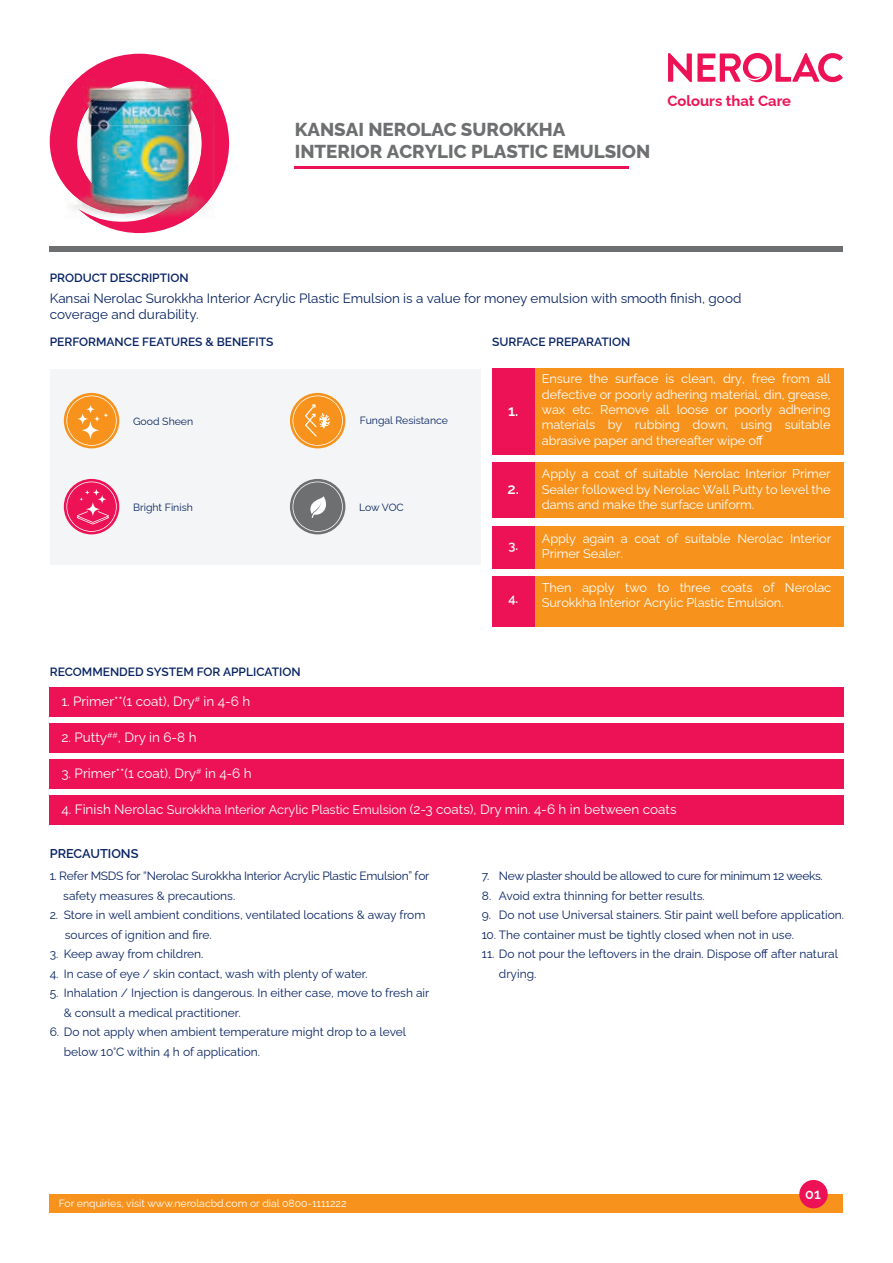
<style>
.page{position:relative;width:893px;height:1263px;background:#fff}
.page>*{position:absolute;margin:0;border:0;box-sizing:border-box;transform-origin:0 0}
.t1{font:800 18.75px/22.2px "Raleway";color:#6d6f70}
.t2{font:600 15px "Raleway";color:#fff}
.t3{font:700 14.85px "Raleway";color:#ed1255}
.t4{font:600 14.25px "Raleway";color:#fff}
.t5{font:13.5px "Raleway";color:#fff}
.t6{font:13.5px/16.2px "Raleway";letter-spacing:-.005em;color:#082362}
.t7{font:12.75px/15.3px "Raleway";letter-spacing:-.005em;color:#fff;text-align:justify}
.t8{font:600 12.75px "Raleway";color:#082362}
.t9{font:600 12.75px "Raleway";color:#fff}
.t10{font:12px/19.5px "Raleway";color:#082362}
.t11{font:12px/19.5px "Raleway";letter-spacing:-.025em;color:#082362}
.t12{font:600 12px "Raleway";color:#082362}
.t13{font:10.5px "Raleway";color:#fff}
.t14{font:10.5px "Raleway";color:#082362}
.s1{font-size:12.75px}
</style>
<div class="page">
<div style="left:50px;top:246px;width:793px;height:6px;background:#6d6f70"></div>
<div style="left:50px;top:1194px;width:793px;height:19px;background:#f7931d"></div>
<div style="left:799px;top:1180px;width:29px;height:28px;background:#ed1255;border-radius:50%"></div>
<svg style="left:668px;top:53px;width:175px;height:29px"></svg>
<svg style="left:50px;top:54px;width:179px;height:179px"></svg>
<hr style="left:295px;top:167px;width:334px;height:2px;background:#ed1255">
<div style="left:50px;top:687px;width:794px;height:30px;background:#ed1255"></div>
<div style="left:50px;top:723px;width:794px;height:30px;background:#ed1255"></div>
<div style="left:50px;top:759px;width:794px;height:30px;background:#ed1255"></div>
<div style="left:50px;top:795px;width:794px;height:30px;background:#ed1255"></div>
<div style="left:492px;top:368px;width:351px;height:87px;background:#f7931d"></div>
<div style="left:492px;top:463px;width:351px;height:55px;background:#f7931d"></div>
<div style="left:492px;top:463px;width:42px;height:55px;background:#ed1255"></div>
<div style="left:492px;top:526px;width:351px;height:43px;background:#f7931d"></div>
<div style="left:492px;top:526px;width:43px;height:43px;background:#ed1255"></div>
<div style="left:492px;top:576px;width:351px;height:50px;background:#f7931d"></div>
<div style="left:492px;top:576px;width:43px;height:50px;background:#ed1255"></div>
<div style="left:492px;top:368px;width:42px;height:87px;background:#ed1255"></div>
<div style="left:50px;top:369px;width:430px;height:196px;background:#f4f5f6"></div>
<div style="left:64px;top:479px;width:55px;height:55px;background:#ed1255;border-radius:50%"></div>
<svg style="left:66px;top:481px;width:51px;height:51px"></svg>
<div style="left:64px;top:393px;width:55px;height:55px;background:#f7931d;border-radius:50%"></div>
<svg style="left:66px;top:395px;width:51px;height:51px"></svg>
<div style="left:290px;top:393px;width:55px;height:55px;background:#f7931d;border-radius:50%"></div>
<svg style="left:293px;top:395px;width:50px;height:51px"></svg>
<div style="left:290px;top:479px;width:55px;height:55px;background:#6d6f70;border-radius:50%"></div>
<svg style="left:293px;top:481px;width:50px;height:51px"></svg>
<img style="left:65px;top:79px;width:150px;height:46px">
<img style="left:115px;top:125px;width:50px;height:47px">
<img style="left:115px;top:172px;width:50px;height:29px">
<img style="left:65px;top:125px;width:50px;height:93px">
<img style="left:165px;top:125px;width:50px;height:93px">
<img style="left:115px;top:201px;width:50px;height:17px">
<p class="t12" style="left:50px;top:268px;width:140px">PRODUCT DESCRIPTION</p>
<h1 class="t1" style="left:295px;top:116px;width:357px">KANSAI NEROLAC SUROKKHA<br>INTERIOR ACRYLIC PLASTIC EMULSION</h1>
<p class="t3" style="left:667px;top:89px;width:125px">Colours that Care</p>
<p class="t6" style="left:50px;top:288px;width:693px">Kansai Nerolac Surokkha Interior Acrylic Plastic Emulsion is a value for money emulsion with smooth finish, good coverage and durability.</p>
<p class="t12" style="left:50px;top:332px;width:225px">PERFORMANCE FEATURES &amp; BENEFITS</p>
<p class="t12" style="left:492px;top:332px;width:140px">SURFACE PREPARATION</p>
<p class="t14" style="left:133px;top:413px;width:62px">Good Sheen</p>
<p class="t14" style="left:360px;top:412px;width:90px">Fungal Resistance</p>
<p class="t14" style="left:133px;top:498px;width:61px">Bright Finish</p>
<p class="t14" style="left:359px;top:498px;width:46px">Low VOC</p>
<p class="t2" style="left:508px;top:399px;width:12px">1.</p>
<p class="t2" style="left:508px;top:476px;width:13px">2.</p>
<p class="t9" style="left:508px;top:535px;width:11px">3.</p>
<p class="t9" style="left:508px;top:588px;width:11px">4.</p>
<p class="t7" style="left:542px;top:370px;width:290px">Ensure the surface is clean, dry, free from all defective or poorly adhering material, din, grease, wax etc. Remove all loose or poorly adhering materials by rubbing down, using suitable abrasive paper and thereafter wipe off</p>
<p class="t7" style="left:542px;top:465px;width:290px">Apply a coat of suitable Nerolac Interior Primer Sealer followed by Nerolac Wall Putty to level the dams and make the surface uniform.</p>
<p class="t7" style="left:542px;top:529px;width:291px">Apply again a coat of suitable Nerolac Interior<br>Primer Sealer.</p>
<p class="t7" style="left:542px;top:578px;width:291px">Then apply two to three coats of Nerolac<br>Surokkha Interior Acrylic Plastic Emulsion.</p>
<p class="t12" style="left:50px;top:662px;width:252px">RECOMMENDED SYSTEM FOR APPLICATION</p>
<p class="t5" style="left:61px;top:691px;width:190px">1. Primer**(1 coat), Dry<sup>#</sup> in 4-6 h</p>
<p class="t5" style="left:61px;top:727px;width:137px">2. Putty<sup>##</sup>, Dry in 6-8 h</p>
<p class="t5" style="left:61px;top:762px;width:192px">3. Primer**(1 coat), Dry<sup>#</sup> in 4-6 h</p>
<p class="t5" style="left:61px;top:799px;width:617px">4. Finish Nerolac <span class="s1">Surokkha Interior Acrylic Plastic Emulsion</span> (2-3 coats), Dry min. 4-6 h in between coats</p>
<p class="t8" style="left:50px;top:843px;width:90px">PRECAUTIONS</p>
<p class="t11" style="left:63px;top:865px;width:368px;text-indent:-14px">1. Refer MSDS for “Nerolac Surokkha Interior Acrylic Plastic Emulsion” for safety measures &amp; precautions.</p>
<p class="t10" style="left:65px;top:904px;width:362px;text-indent:-15px">2. Store in well ambient conditions, ventilated locations &amp; away from sources of ignition and fire.</p>
<p class="t10" style="left:50px;top:943px;width:155px">3. Keep away from children.</p>
<p class="t10" style="left:50px;top:963px;width:320px">4. In case of eye / skin contact, wash with plenty of water.</p>
<p class="t10" style="left:64px;top:982px;width:367px;text-indent:-14px">5. Inhalation / Injection is dangerous. In either case, move to fresh air &amp; consult a medical practitioner.</p>
<p class="t10" style="left:64px;top:1021px;width:344px;text-indent:-14px">6. Do not apply when ambient temperature might drop to a level below 10°C within 4 h of application.</p>
<p class="t13" style="left:59px;top:1194px;width:289px">For enquiries, visit www.nerolacbd.com or dial 0800-1111222</p>
<p class="t11" style="left:482px;top:865px;width:342px">7. New plaster should be allowed to cure for minimum 12 weeks.</p>
<p class="t10" style="left:482px;top:885px;width:224px">8. Avoid extra thinning for better results.</p>
<p class="t10" style="left:482px;top:904px;width:364px">9. Do not use Universal stainers. Stir paint well before application.</p>
<p class="t10" style="left:482px;top:924px;width:314px">10. The container must be tightly closed when not in use.</p>
<p class="t10" style="left:499px;top:943px;width:341px;text-indent:-17px">11. Do not pour the leftovers in the drain. Dispose off after natural drying.</p>
<p class="t4" style="left:805px;top:1182px;width:17px">01</p>
</div>
